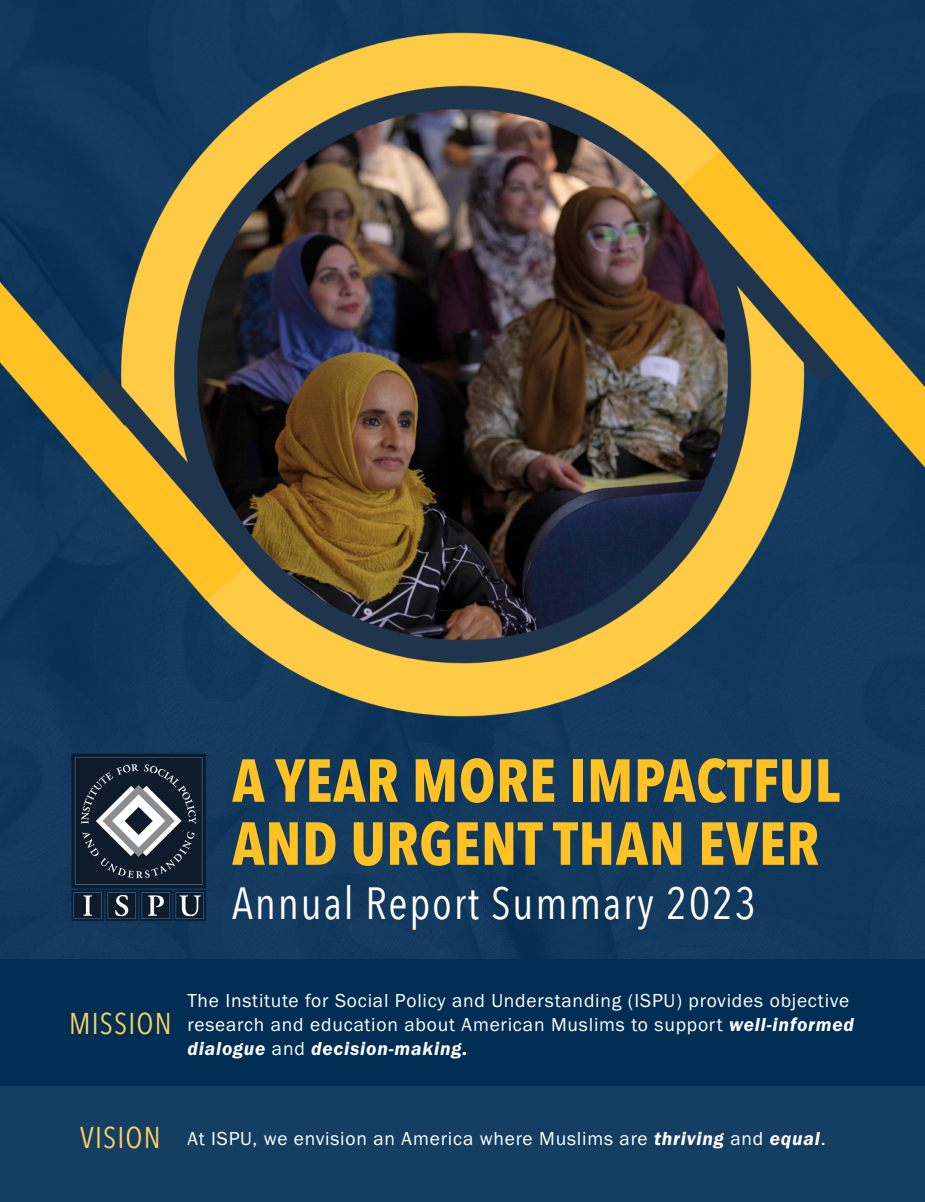
<style>
.page{position:relative;width:925px;height:1202px;background:#fff}
.page>*{position:absolute;margin:0;border:0;box-sizing:border-box;transform-origin:0 0}
.t1{font:700 60px/63px "Avenir Next Condensed";letter-spacing:.01em;color:#ffc123}
.t2{font:45px "Avenir Next Condensed";letter-spacing:.04em;color:#fff}
.t3{font:30px "Avenir Next Condensed";letter-spacing:.04em;color:#fdd05e}
.t4{font:19.5px/24px "Franklin Gothic URW Boo";letter-spacing:.04em;color:#fff}
.t5{font:19.5px "Franklin Gothic URW Dem Ita";letter-spacing:.04em;color:#fff}
.s1{font-family:"Franklin Gothic URW Dem Ita"}
.s2{font-family:"Franklin Gothic URW Boo"}
.s3{font-family:"Avenir Next Condensed";font-size:30px;color:#fdd05e}
</style>
<div class="page">
<img style="left:0;top:0;width:925px;height:958px">
<div style="left:0;top:958px;width:925px;height:238px;background:#002e54"></div>
<div style="left:0;top:1086px;width:925px;height:116px;background:#143f62"></div>
<img style="left:70px;top:753px;width:137px;height:169px">
<h1 class="t1" style="left:232px;top:749px;width:609px">A YEAR MORE IMPACTFUL<br>AND URGENT THAN EVER</h1>
<h2 class="t2" style="left:232px;top:865px;width:525px">Annual Report Summary 2023</h2>
<h3 class="t3" style="left:69px;top:998px;width:104px">MISSION</h3>
<p class="t4" style="left:187px;top:987px;width:668px">The Institute for Social Policy and Understanding (ISPU) provides objective research and education about American Muslims to support <span class="s1">well-informed</span></p>
<p class="t5" style="left:187px;top:1035px;width:281px">dialogue <span class="s2">and</span> decision-making.</p>
<p class="t4" style="left:80px;top:1125px;width:747px"><span class="s3">VISION</span> At ISPU, we envision an America where Muslims are <span class="s1">thriving</span> and <span class="s1">equal</span>.</p>
</div>
